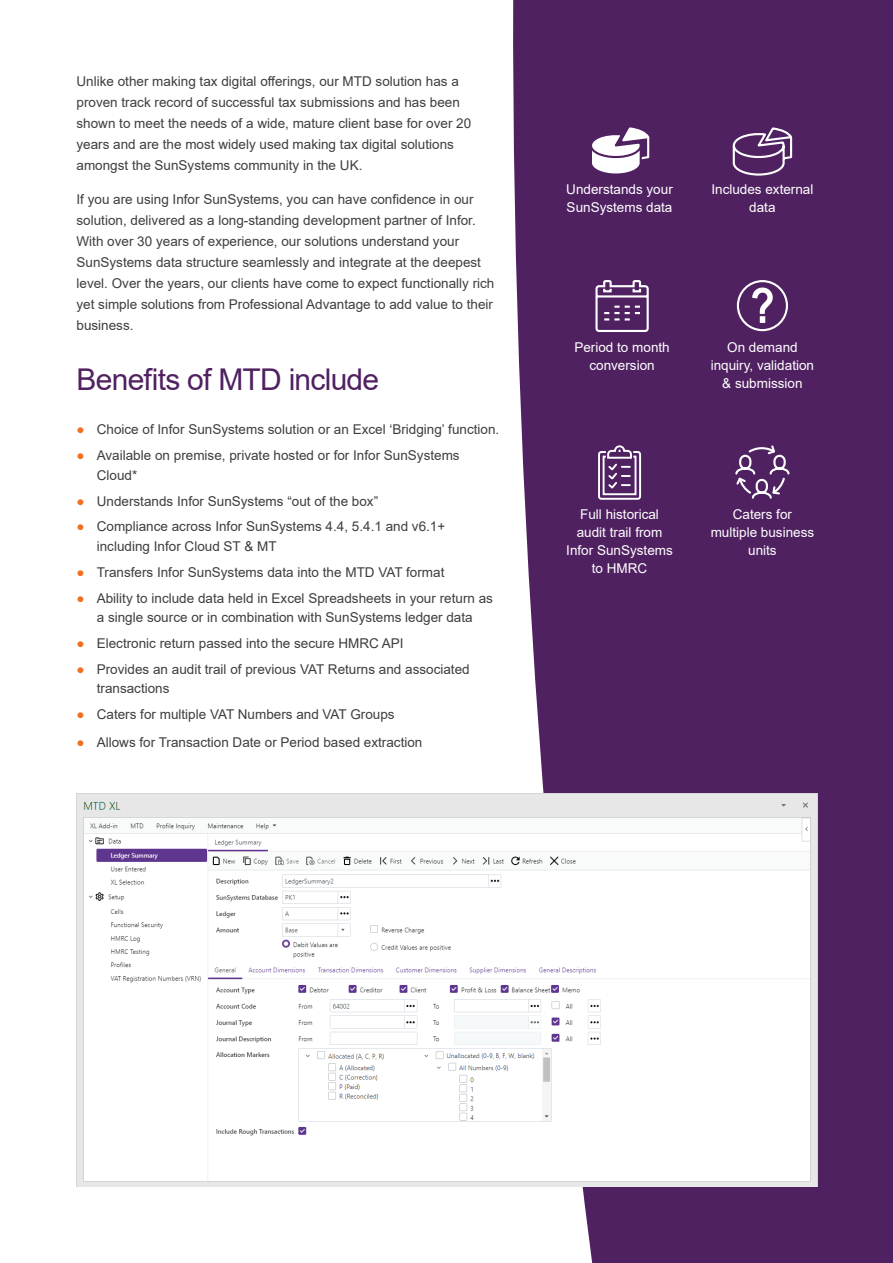
<style>
.page{position:relative;width:893px;height:1263px;background:#fff}
.page>*{position:absolute;margin:0;border:0;box-sizing:border-box;transform-origin:0 0}
.t1{font:30px "Arial";letter-spacing:-.025em;color:#502161}
.t2{font:13.5px/21px "Arial";color:#3e3e3f}
.t3{font:13.5px/18px "Arial";color:#fff;text-align:center}
.s1{font-weight:700;color:#f36e21}
</style>
<div class="page">
<svg style="left:499px;top:0;width:394px;height:1263px;fill:#502161"></svg>
<img style="left:77px;top:794px;width:741px;height:392px">
<svg style="left:597px;top:444px;width:45px;height:57px"></svg>
<svg style="left:734px;top:444px;width:57px;height:56px"></svg>
<svg style="left:594px;top:279px;width:56px;height:54px"></svg>
<div style="left:737px;top:280px;width:51px;height:51px;border:2px solid #fff;border-radius:50%"></div>
<svg style="left:752px;top:288px;width:21px;height:35px"></svg>
<svg style="left:729px;top:126px;width:65px;height:51px"></svg>
<svg style="left:586px;top:126px;width:66px;height:51px"></svg>
<p class="t2" style="left:77px;top:71px;width:396px">Unlike other making tax digital offerings, our MTD solution has a proven track record of successful tax submissions and has been shown to meet the needs of a wide, mature client base for over 20 years and are the most widely used making tax digital solutions amongst the SunSystems community in the UK.</p>
<p class="t2" style="left:77px;top:189px;width:419px">If you are using Infor SunSystems, you can have confidence in our solution, delivered as a long-standing development partner of Infor.<br>With over 30 years of experience, our solutions understand your SunSystems data structure seamlessly and integrate at the deepest level. Over the years, our clients have come to expect functionally rich yet simple solutions from Professional Advantage to add value to their business.</p>
<p class="t1" style="left:77px;top:359px;width:304px">Benefits of MTD include</p>
<p class="t2" style="left:77px;top:419px;width:424px"><span class="s1">●</span> Choice of Infor SunSystems solution or an Excel ‘Bridging’ function.</p>
<p class="t2" style="left:97px;top:446px;width:364px;line-height:19.5px;text-indent:-20px"><span class="s1">●</span> Available on premise, private hosted or for Infor SunSystems<br>Cloud*</p>
<p class="t2" style="left:77px;top:490px;width:303px"><span class="s1">●</span> Understands Infor SunSystems “out of the box”</p>
<p class="t2" style="left:97px;top:517px;width:350px;line-height:19.5px;text-indent:-20px"><span class="s1">●</span> Compliance across Infor SunSystems 4.4, 5.4.1 and v6.1+ including Infor Cloud ST &amp; MT</p>
<p class="t2" style="left:77px;top:561px;width:369px"><span class="s1">●</span> Transfers Infor SunSystems data into the MTD VAT format</p>
<p class="t2" style="left:77px;top:588px;width:418px;line-height:19.5px;text-align:center"><span class="s1">●</span> Ability to include data held in Excel Spreadsheets in your return as a single source or in combination with SunSystems ledger data</p>
<p class="t2" style="left:77px;top:633px;width:329px"><span class="s1">●</span> Electronic return passed into the secure HMRC API</p>
<p class="t2" style="left:97px;top:659px;width:374px;line-height:19.5px;text-indent:-20px"><span class="s1">●</span> Provides an audit trail of previous VAT Returns and associated transactions</p>
<p class="t2" style="left:77px;top:704px;width:320px"><span class="s1">●</span> Caters for multiple VAT Numbers and VAT Groups</p>
<p class="t2" style="left:77px;top:731px;width:347px"><span class="s1">●</span> Allows for Transaction Date or Period based extraction</p>
<p class="t3" style="left:566px;top:180px;width:108px;text-align:left">Understands your<br>SunSystems data</p>
<p class="t3" style="left:711px;top:180px;width:104px">Includes external data</p>
<p class="t3" style="left:574px;top:338px;width:97px">Period to month conversion</p>
<p class="t3" style="left:711px;top:338px;width:105px">On demand inquiry, validation &amp; submission</p>
<p class="t3" style="left:566px;top:505px;width:108px">Full historical audit trail from<br>Infor SunSystems to HMRC</p>
<p class="t3" style="left:711px;top:505px;width:105px">Caters for multiple business units</p>
</div>
